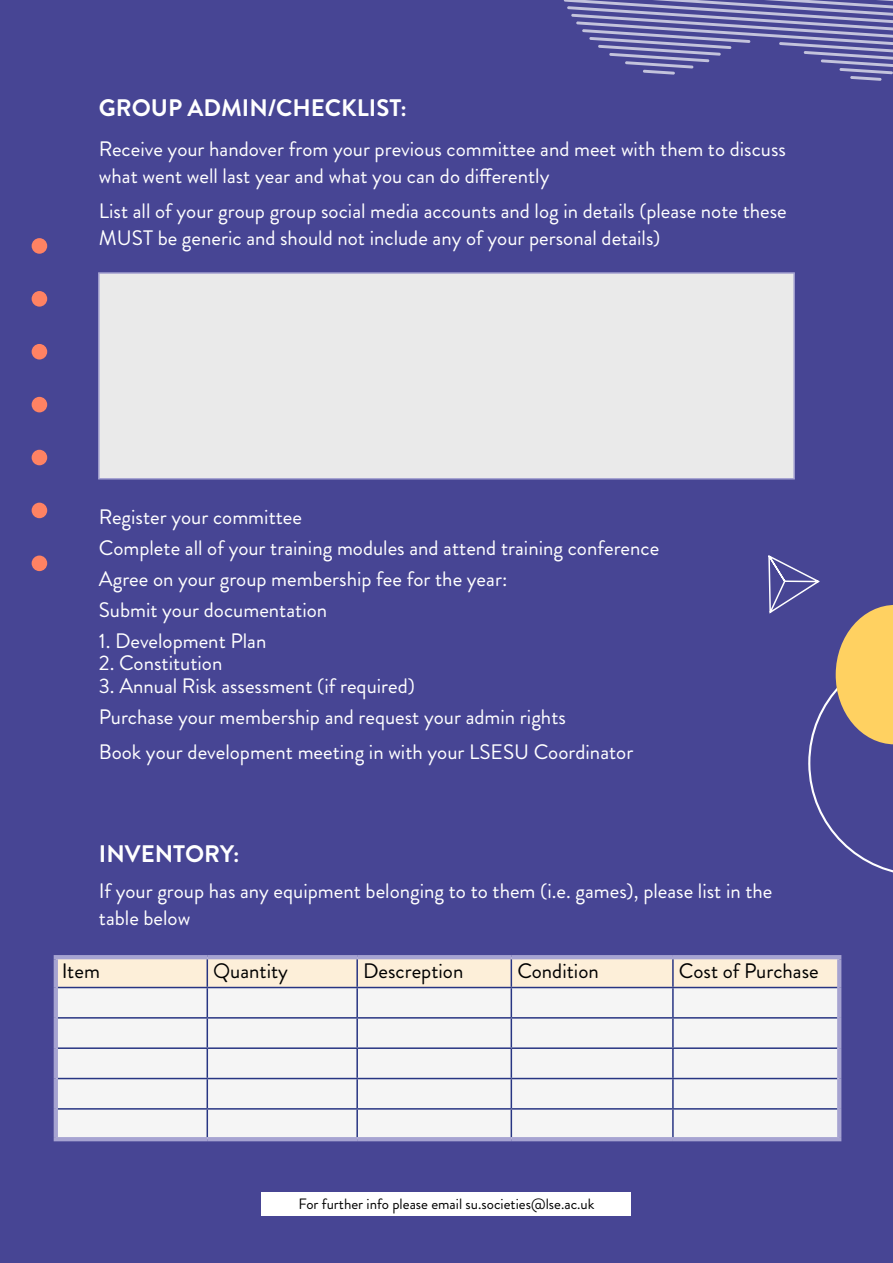
<style>
.page{position:relative;width:893px;height:1263px;background:#474594}
.page>*{position:absolute;margin:0;border:0;box-sizing:border-box;transform-origin:0 0}
.t1{font:700 23.85px "Brandon Grotesque";color:#fff}
.t2{font:20.85px/30.9px "Brandon Grotesque";color:#fff}
.t3{font:20.85px "Brandon Grotesque";color:#000}
.t4{font:15px "Brandon Grotesque";color:#000}
</style>
<div class="page">
<div style="left:262px;top:1192px;width:369px;height:24px;background:#fff"></div>
<hr style="left:54px;top:955px;width:153px;height:4px;background:#a6a3d1">
<hr style="left:54px;top:959px;width:4px;height:28px;background:#a6a3d1">
<hr style="left:207px;top:955px;width:150px;height:4px;background:#a6a3d1">
<hr style="left:357px;top:955px;width:154px;height:4px;background:#a6a3d1">
<hr style="left:511px;top:955px;width:162px;height:4px;background:#a6a3d1">
<hr style="left:673px;top:955px;width:168px;height:4px;background:#a6a3d1">
<hr style="left:837px;top:959px;width:4px;height:28px;background:#a6a3d1">
<hr style="left:54px;top:987px;width:4px;height:31px;background:#a6a3d1">
<hr style="left:837px;top:987px;width:4px;height:31px;background:#a6a3d1">
<hr style="left:54px;top:1018px;width:4px;height:30px;background:#a6a3d1">
<hr style="left:837px;top:1018px;width:4px;height:30px;background:#a6a3d1">
<hr style="left:54px;top:1048px;width:4px;height:30px;background:#a6a3d1">
<hr style="left:837px;top:1048px;width:4px;height:30px;background:#a6a3d1">
<hr style="left:54px;top:1078px;width:4px;height:31px;background:#a6a3d1">
<hr style="left:837px;top:1078px;width:4px;height:31px;background:#a6a3d1">
<hr style="left:54px;top:1109px;width:4px;height:28px;background:#a6a3d1">
<hr style="left:837px;top:1109px;width:4px;height:28px;background:#a6a3d1">
<hr style="left:54px;top:1137px;width:153px;height:4px;background:#a6a3d1">
<hr style="left:207px;top:1137px;width:150px;height:4px;background:#a6a3d1">
<hr style="left:357px;top:1137px;width:154px;height:4px;background:#a6a3d1">
<hr style="left:511px;top:1137px;width:162px;height:4px;background:#a6a3d1">
<hr style="left:673px;top:1137px;width:168px;height:4px;background:#a6a3d1">
<svg style="left:56px;top:957px;width:783px;height:180px;background:#eae9ea"></svg>
<hr style="left:673px;top:1108px;width:164px;height:1px;background:#283583">
<hr style="left:672px;top:1109px;width:2px;height:28px;background:#283583">
<div style="left:98px;top:272px;width:697px;height:207px;background:#eaeaea;border:2px solid #a6a3d1"></div>
<svg style="left:563px;top:0;width:330px;height:81px"></svg>
<div style="left:32px;top:555px;width:15px;height:16px;background:#ff8263;border-radius:50%"></div>
<div style="left:32px;top:503px;width:15px;height:15px;background:#ff8263;border-radius:50%"></div>
<div style="left:32px;top:450px;width:15px;height:15px;background:#ff8263;border-radius:50%"></div>
<div style="left:32px;top:397px;width:15px;height:15px;background:#ff8263;border-radius:50%"></div>
<div style="left:32px;top:344px;width:15px;height:15px;background:#ff8263;border-radius:50%"></div>
<div style="left:32px;top:291px;width:15px;height:16px;background:#ff8263;border-radius:50%"></div>
<div style="left:32px;top:238px;width:15px;height:16px;background:#ff8263;border-radius:50%"></div>
<svg style="left:768px;top:555px;width:125px;height:318px"></svg>
<p class="t1" style="left:99px;top:91px;width:310px">GROUP ADMIN/CHECKLIST:</p>
<p class="t2" style="left:99px;top:136px;width:689px;line-height:26.8px">Receive your handover from your previous committee and meet with them to discuss what went well last year and what you can do differently</p>
<p class="t2" style="left:99px;top:198px;width:689px;line-height:26.8px">List all of your group group social media accounts and log in details (please note these<br>MUST be generic and should not include any of your personal details)</p>
<p class="t2" style="left:99px;top:502px;width:562px">Register your committee<br>Complete all of your training modules and attend training conference Agree on your group membership fee for the year:<br>Submit your documentation</p>
<p class="t2" style="left:99px;top:626px;width:169px">1. Development Plan</p>
<p class="t2" style="left:99px;top:648px;width:125px">2. Constitution</p>
<p class="t2" style="left:99px;top:670px;width:469px">3. Annual Risk assessment (if required)<br>Purchase your membership and request your admin rights</p>
<p class="t2" style="left:99px;top:737px;width:536px">Book your development meeting in with your LSESU Coordinator</p>
<p class="t1" style="left:99px;top:837px;width:142px">INVENTORY:</p>
<p class="t2" style="left:99px;top:878px;width:675px;line-height:26.8px">If your group has any equipment belonging to to them (i.e. games), please list in the table below</p>
<p class="t3" style="left:62px;top:956px;width:40px">Item</p>
<p class="t3" style="left:213px;top:956px;width:76px">Quantity</p>
<p class="t3" style="left:363px;top:956px;width:102px">Descreption</p>
<p class="t3" style="left:517px;top:956px;width:83px">Condition</p>
<p class="t3" style="left:679px;top:956px;width:141px">Cost of Purchase</p>
<p class="t4" style="left:298px;top:1193px;width:298px">For further info please email su.societies@lse.ac.uk</p>
</div>
